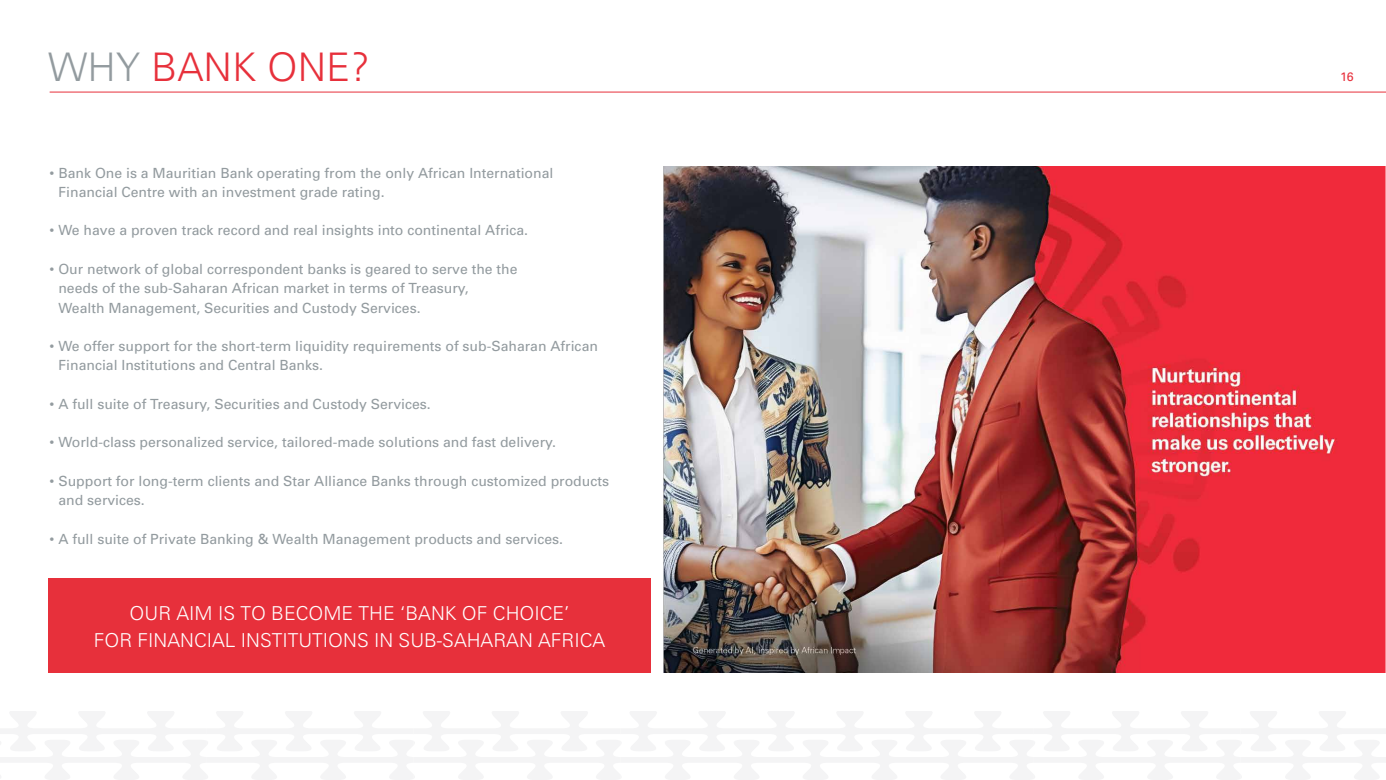
<style>
.page{position:relative;width:1386px;height:780px;background:#fff}
.page>*{position:absolute;margin:0;border:0;box-sizing:border-box;transform-origin:0 0}
.t1{font:300 39.38px "Univers";color:#e7303b}
.t2{font:300 19.16px/27.1px "Univers";color:#fff;text-align:center}
.t3{font:14px/19.2px "Univers";color:#939b9f}
.t4{font:12.25px "Univers";color:#e7303c}
.s1{color:#939b9f}
</style>
<div class="page">
<img style="left:663px;top:166px;width:722px;height:506px">
<div style="left:48px;top:578px;width:603px;height:94px;background:#e7303b"></div>
<svg style="left:0;top:711px;width:1385px;height:68px"></svg>
<hr style="left:50px;top:92px;width:1335px;height:1px;background:#e7303b">
<h1 class="t1" style="left:48px;top:44px;width:323px"><span class="s1">WHY</span> BANK ONE?</h1>
<p class="t3" style="left:58px;top:163px;width:496px;text-indent:-9px">• Bank One is a Mauritian Bank operating from the only African International<br>Financial Centre with an investment grade rating.</p>
<p class="t3" style="left:50px;top:220px;width:480px">• We have a proven track record and real insights into continental Africa.</p>
<p class="t3" style="left:58px;top:259px;width:460px;text-indent:-9px">• Our network of global correspondent banks is geared to serve the the needs of the sub-Saharan African market in terms of Treasury,<br>Wealth Management, Securities and Custody Services.</p>
<p class="t3" style="left:58px;top:336px;width:541px;text-indent:-9px">• We offer support for the short-term liquidity requirements of sub-Saharan African<br>Financial Institutions and Central Banks.</p>
<p class="t3" style="left:50px;top:394px;width:382px">• A full suite of Treasury, Securities and Custody Services.</p>
<p class="t3" style="left:50px;top:432px;width:508px">• World-class personalized service, tailored-made solutions and fast delivery.</p>
<p class="t3" style="left:58px;top:471px;width:552px;text-indent:-9px">• Support for long-term clients and Star Alliance Banks through customized products and services.</p>
<p class="t3" style="left:50px;top:528px;width:515px">• A full suite of Private Banking &amp; Wealth Management products and services.</p>
<h2 class="t2" style="left:94px;top:598px;width:513px">OUR AIM IS TO BECOME THE ‘BANK OF CHOICE’<br>FOR FINANCIAL INSTITUTIONS IN SUB-SAHARAN AFRICA</h2>
<p class="t4" style="left:1339px;top:69px;width:15px">16</p>
</div>
